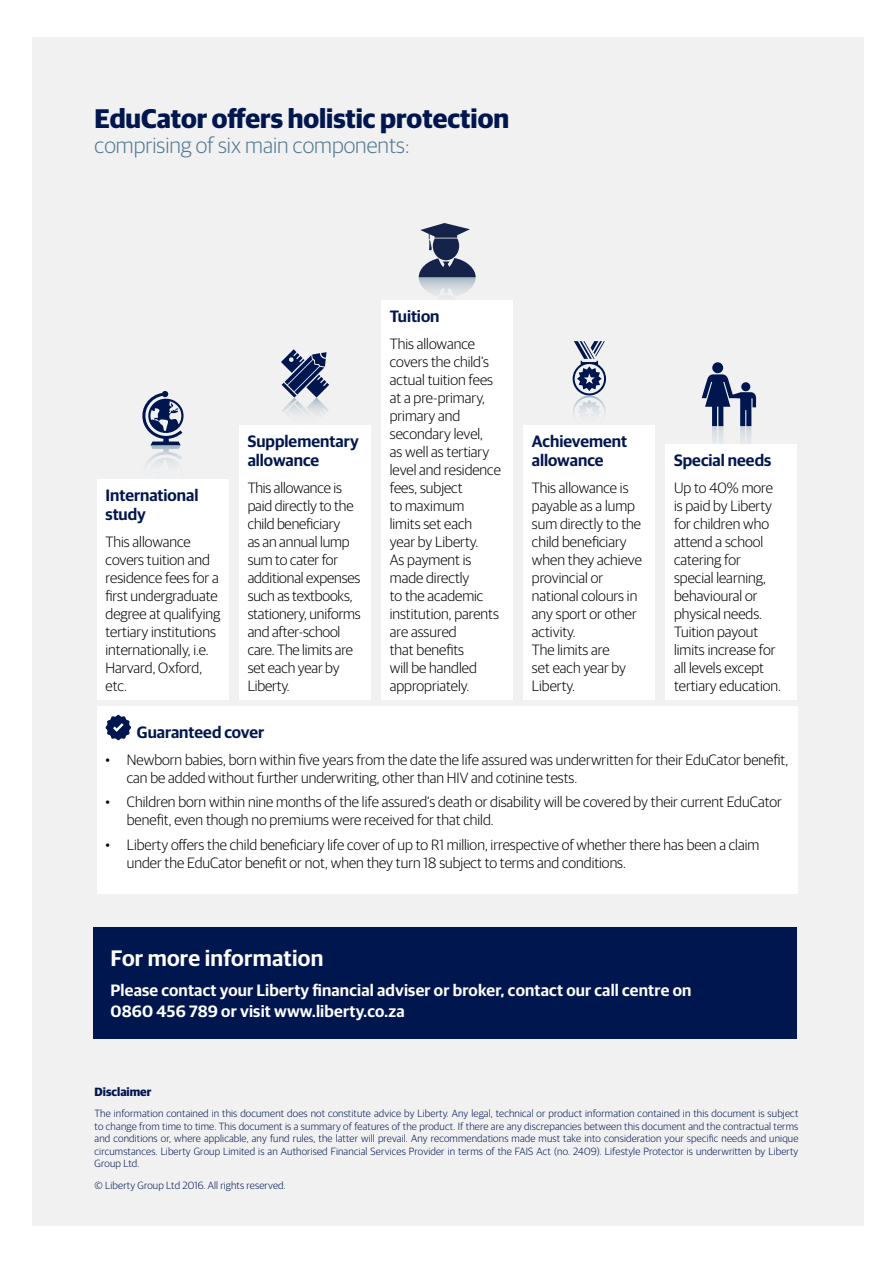
<style>
.page{position:relative;width:893px;height:1263px;background:#fff}
.page>*{position:absolute;margin:0;border:0;box-sizing:border-box;transform-origin:0 0}
.Main_Headings_level{font:700 27px "Guardian Sans";color:#00164e}
.Main_Headings_level-2{font:300 22.5px "Guardian Sans";color:#547a91}
.Body_Text_Level_5{font:600 22.5px "Guardian Sans";letter-spacing:.01em;color:#fff}
.Body_Text_Level_5-2{font:600 16.5px "Guardian Sans";letter-spacing:.01em;color:#fff}
.Heading_blue_12pt{font:600 16.5px/19.8px "Guardian Sans";color:#00164e}
.t1{font:300 15px/18px "Guardian Sans";color:#000}
.t2{font:700 12px "Guardian Sans";color:#00164e}
.t3{font:300 10.5px/12.6px "Guardian Sans";letter-spacing:.015em;color:#00164e;text-align:justify}
</style>
<div class="page">
<div style="left:32px;top:37px;width:832px;height:1188px;background:#f1f1f2"></div>
<div style="left:94px;top:927px;width:703px;height:111px;background:#00164e"></div>
<div style="left:97px;top:706px;width:700px;height:188px;background:#fff"></div>
<svg style="left:106px;top:715px;width:25px;height:25px"></svg>
<svg style="left:419px;top:223px;width:57px;height:73px"></svg>
<div style="left:381px;top:300px;width:132px;height:399px;background:#fff"></div>
<svg style="left:142px;top:391px;width:42px;height:73px"></svg>
<div style="left:97px;top:479px;width:132px;height:220px;background:#fff"></div>
<svg style="left:281px;top:349px;width:48px;height:65px"></svg>
<div style="left:239px;top:425px;width:132px;height:274px;background:#fff"></div>
<svg style="left:573px;top:341px;width:33px;height:73px"></svg>
<div style="left:523px;top:425px;width:132px;height:274px;background:#fff"></div>
<svg style="left:702px;top:362px;width:54px;height:80px"></svg>
<div style="left:666px;top:444px;width:131px;height:255px;background:#fff"></div>
<p class="Main_Headings_level" style="left:95px;top:98px;width:416px">EduCator offers holistic protection</p>
<p class="Main_Headings_level-2" style="left:95px;top:130px;width:316px">comprising of six main components:</p>
<p class="Heading_blue_12pt" style="left:106px;top:484px;width:94px">International study</p>
<p class="t1" style="left:106px;top:532px;width:116px">This allowance covers tuition and residence fees for a first undergraduate degree at qualifying tertiary institutions internationally, i.e.<br>Harvard, Oxford, etc.</p>
<p class="Heading_blue_12pt" style="left:248px;top:430px;width:113px">Supplementary allowance</p>
<p class="t1" style="left:248px;top:478px;width:115px">This allowance is paid directly to the child beneficiary<br>as an annual lump sum to cater for additional expenses such as textbooks, stationery, uniforms and after-school care. The limits are set each year by<br>Liberty.</p>
<p class="Heading_blue_12pt" style="left:390px;top:305px;width:51px">Tuition</p>
<p class="t1" style="left:390px;top:334px;width:113px">This allowance covers the child’s actual tuition fees at a pre-primary, primary and secondary level,<br>as well as tertiary level and residence fees, subject<br>to maximum<br>limits set each year by Liberty.<br>As payment is made directly<br>to the academic institution, parents are assured<br>that benefits<br>will be handled appropriately.</p>
<p class="Heading_blue_12pt" style="left:532px;top:430px;width:97px">Achievement allowance</p>
<p class="t1" style="left:532px;top:478px;width:111px">This allowance is payable as a lump sum directly to the child beneficiary when they achieve provincial or national colours in any sport or other activity.<br>The limits are<br>set each year by<br>Liberty.</p>
<p class="Heading_blue_12pt" style="left:674px;top:449px;width:99px">Special needs</p>
<p class="t1" style="left:674px;top:478px;width:108px">Up to 40% more is paid by Liberty for children who attend a school catering for special learning, behavioural or physical needs.<br>Tuition payout limits increase for all levels except tertiary education.</p>
<p class="Heading_blue_12pt" style="left:137px;top:721px;width:129px">Guaranteed cover</p>
<p class="t1" style="left:127px;top:750px;width:663px;text-indent:-21px">• Newborn babies, born within five years from the date the life assured was underwritten for their EduCator benefit, can be added without further underwriting, other than HIV and cotinine tests.</p>
<p class="t1" style="left:127px;top:792px;width:656px;text-indent:-21px">• Children born within nine months of the life assured’s death or disability will be covered by their current EduCator benefit, even though no premiums were received for that child.</p>
<p class="t1" style="left:127px;top:834px;width:634px;text-indent:-21px">• Liberty offers the child beneficiary life cover of up to R1 million, irrespective of whether there has been a claim under the EduCator benefit or not, when they turn 18 subject to terms and conditions.</p>
<p class="Body_Text_Level_5" style="left:111px;top:942px;width:214px">For more information</p>
<p class="Body_Text_Level_5-2" style="left:111px;top:978px;width:582px">Please contact your Liberty financial adviser or broker, contact our call centre on</p>
<p class="Body_Text_Level_5-2" style="left:111px;top:999px;width:296px">0860 456 789 or visit www.liberty.co.za</p>
<p class="t2" style="left:95px;top:1083px;width:58px">Disclaimer</p>
<p class="t3" style="left:95px;top:1106px;width:705px">The information contained in this document does not constitute advice by Liberty. Any legal, technical or product information contained in this document is subject to change from time to time. This document is a summary of features of the product. If there are any discrepancies between this document and the contractual terms and conditions or, where applicable, any fund rules, the latter will prevail. Any recommendations made must take into consideration your specific needs and unique circumstances. Liberty Group Limited is an Authorised Financial Services Provider in terms of the FAIS Act (no. 2409). Lifestyle Protector is underwritten by Liberty Group Ltd.</p>
<p class="t3" style="left:95px;top:1178px;width:193px">© Liberty Group Ltd 2016. All rights reserved.</p>
</div>
